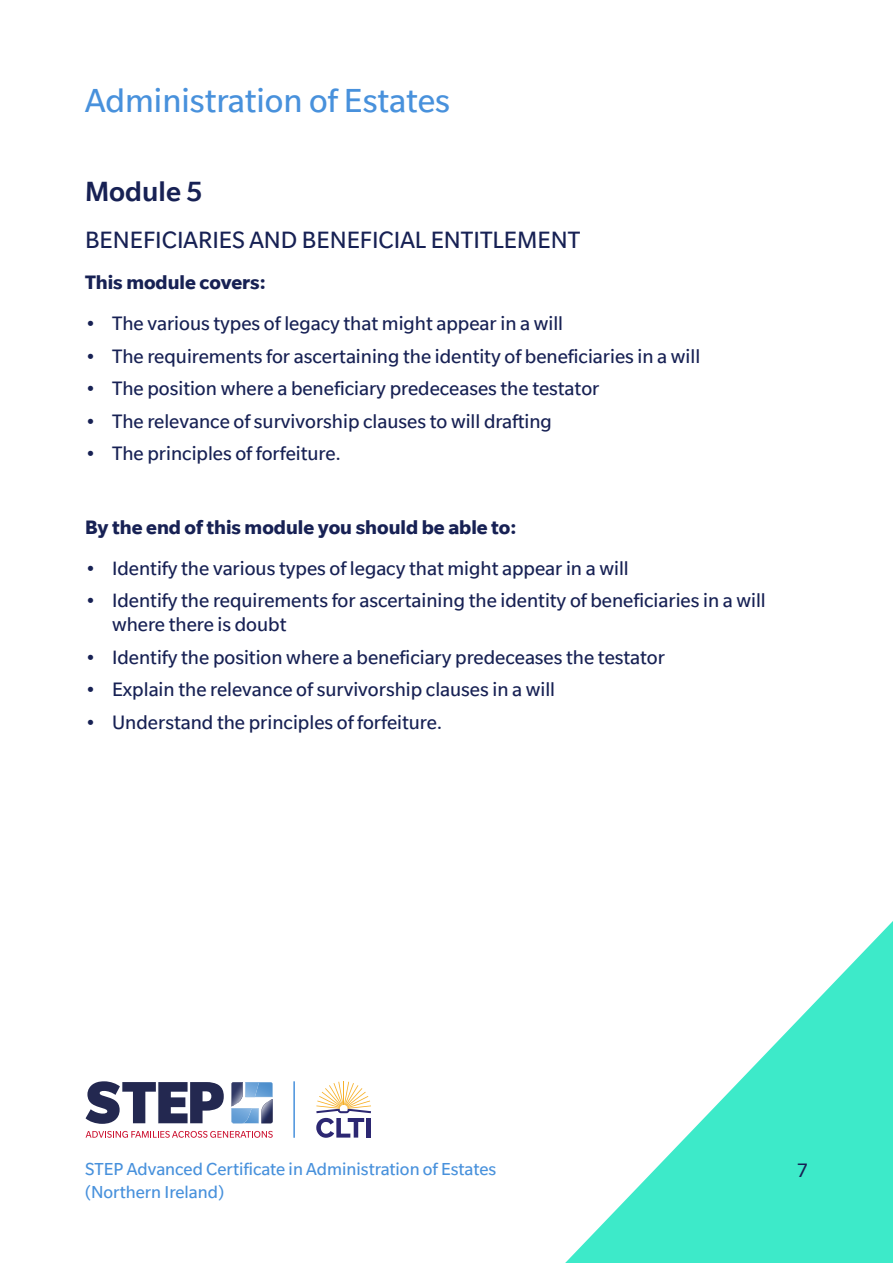
<style>
.page{position:relative;width:893px;height:1263px;background:#fff}
.page>*{position:absolute;margin:0;border:0;box-sizing:border-box;transform-origin:0 0}
.t1{font:36px "Slate";color:#4891dc}
.t2{font:500 30px "Slate";color:#172154}
.t3{font:25.5px "Slate";color:#172154}
.t4{font:21px/24px "Slate";color:#172154}
.t5{font:700 21px "Slate";color:#172154}
.t6{font:18.75px/22.5px "Slate";color:#4891dc}
</style>
<div class="page">
<svg style="left:565px;top:921px;width:328px;height:342px"></svg>
<svg style="left:86px;top:1081px;width:138px;height:43px"></svg>
<svg style="left:231px;top:1082px;width:42px;height:41px"></svg>
<svg style="left:86px;top:1131px;width:187px;height:7px"></svg>
<hr style="left:293px;top:1081px;width:2px;height:57px;background:#4891dc">
<svg style="left:316px;top:1081px;width:55px;height:57px"></svg>
<div style="left:366px;top:1118px;width:5px;height:19px;background:#2c2772"></div>
<h1 class="t1" style="left:85px;top:81px;width:366px">Administration of Estates</h1>
<h2 class="t2" style="left:85px;top:175px;width:119px">Module 5</h2>
<p class="t3" style="left:85px;top:226px;width:497px">BENEFICIARIES AND BENEFICIAL ENTITLEMENT</p>
<p class="t5" style="left:85px;top:271px;width:182px">This module covers:</p>
<p class="t4" style="left:85px;top:311px;width:480px">• The various types of legacy that might appear in a will</p>
<p class="t4" style="left:85px;top:344px;width:617px">• The requirements for ascertaining the identity of beneficiaries in a will</p>
<p class="t4" style="left:85px;top:376px;width:516px">• The position where a beneficiary predeceases the testator</p>
<p class="t4" style="left:85px;top:409px;width:468px">• The relevance of survivorship clauses to will drafting</p>
<p class="t4" style="left:85px;top:441px;width:258px">• The principles of forfeiture.</p>
<p class="t5" style="left:85px;top:515px;width:433px">By the end of this module you should be able to:</p>
<p class="t4" style="left:85px;top:556px;width:545px">• Identify the various types of legacy that might appear in a will</p>
<p class="t4" style="left:112px;top:588px;width:655px;text-indent:-27px">• Identify the requirements for ascertaining the identity of beneficiaries in a will where there is doubt</p>
<p class="t4" style="left:85px;top:645px;width:581px">• Identify the position where a beneficiary predeceases the testator</p>
<p class="t4" style="left:85px;top:677px;width:472px">• Explain the relevance of survivorship clauses in a will</p>
<p class="t4" style="left:85px;top:710px;width:359px">• Understand the principles of forfeiture.</p>
<p class="t6" style="left:85px;top:1158px;width:413px">STEP Advanced Certificate in Administration of Estates (Northern Ireland)</p>
<p class="t4" style="left:797px;top:1158px;width:12px">7</p>
</div>
